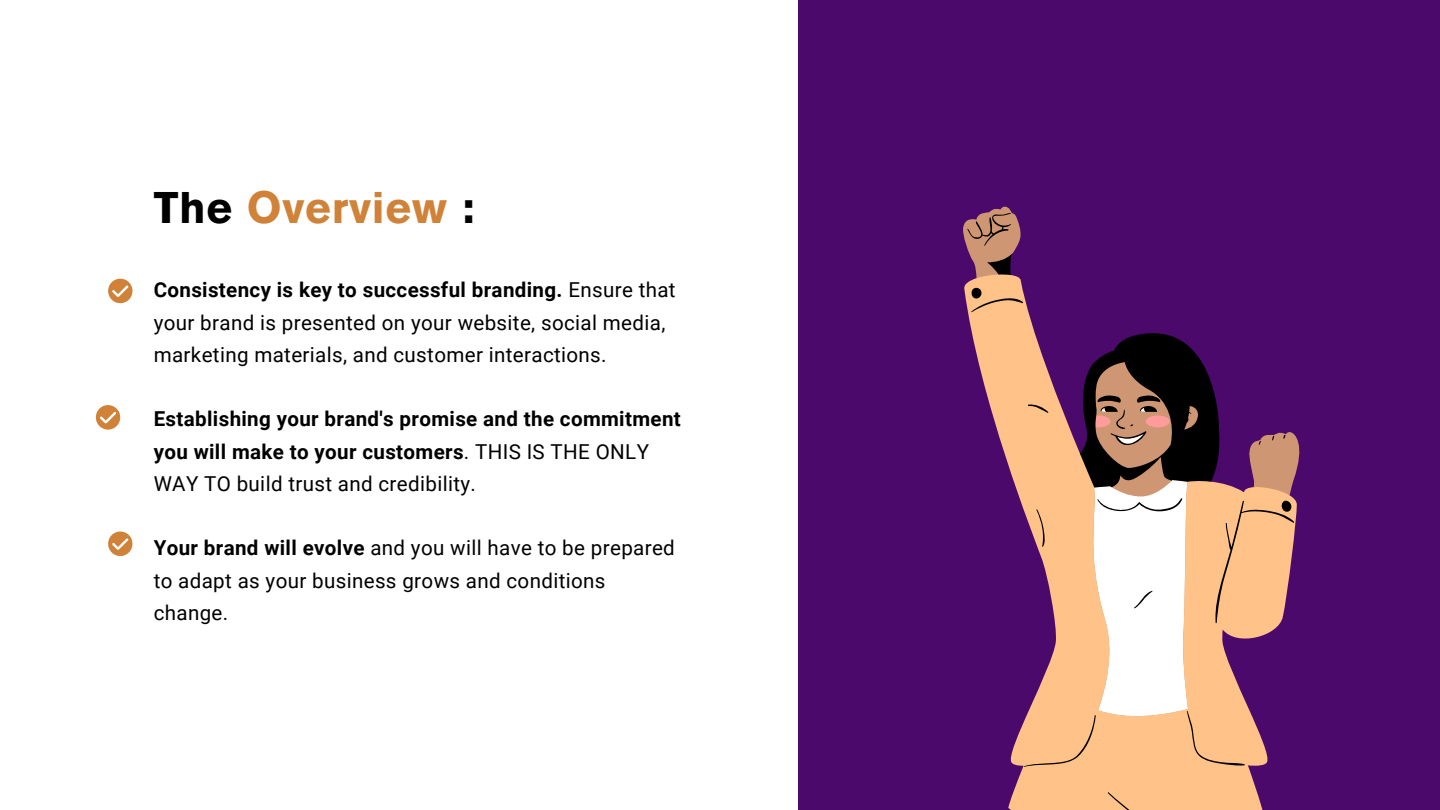
<style>
.page{position:relative;width:1440px;height:810px;background:#fff}
.page>*{position:absolute;margin:0;border:0;box-sizing:border-box;transform-origin:0 0}
.t1{font:700 44.1px "Akzidenz Grotesk Pro";letter-spacing:.015em;color:#cf8238}
.t2{font:20.6px/32.2px "Roboto";letter-spacing:.02em;color:#000}
.t3{font:700 20.6px/32.2px "Roboto";letter-spacing:.015em;color:#000}
.s1{color:#000}
.s2{font-weight:700}
.s3{font-weight:400}
</style>
<div class="page">
<svg style="left:108px;top:279px;width:24px;height:24px"></svg>
<svg style="left:96px;top:405px;width:24px;height:25px"></svg>
<svg style="left:108px;top:532px;width:24px;height:24px"></svg>
<div style="left:799px;top:0;width:641px;height:810px;background:#4b096b"></div>
<svg style="left:967px;top:213px;width:328px;height:597px"></svg>
<h1 class="t1" style="left:154px;top:190px;width:322px"><span class="s1">The</span> Overview <span class="s1">:</span></h1>
<p class="t2" style="left:154px;top:274px;width:524px"><span class="s2">Consistency is key to successful branding.</span> Ensure that your brand is presented on your website, social media, marketing materials, and customer interactions.</p>
<p class="t3" style="left:154px;top:403px;width:529px">Establishing your brand's promise and the commitment you will make to your customers<span class="s3">. THIS IS THE ONLY<br>WAY TO build trust and credibility.</span></p>
<p class="t2" style="left:154px;top:532px;width:523px"><span class="s2">Your brand will evolve</span> and you will have to be prepared to adapt as your business grows and conditions change.</p>
</div>
